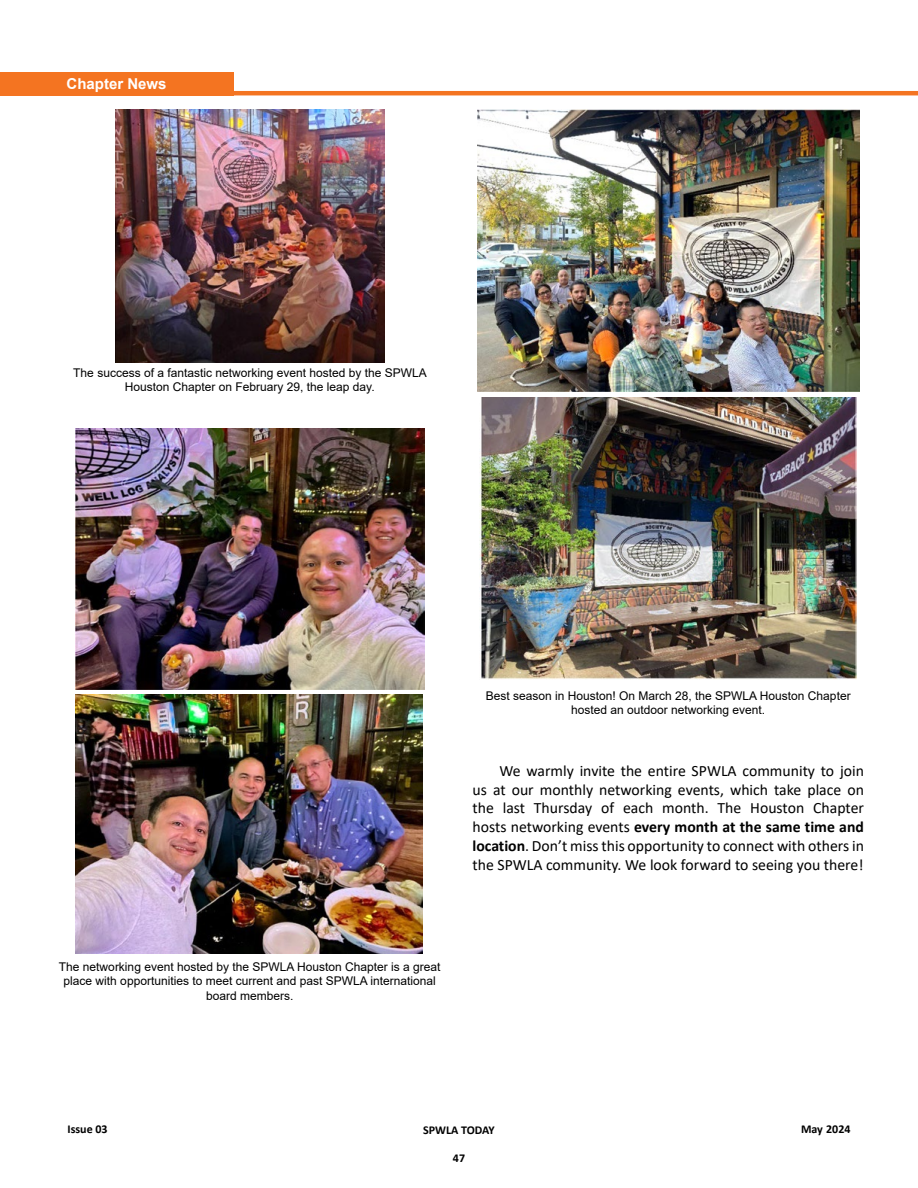
<style>
.page{position:relative;width:918px;height:1188px;background:#fff}
.page>*{position:absolute;margin:0;border:0;box-sizing:border-box;transform-origin:0 0}
.t1{font:15.75px/18.9px "Calibri";color:#000;text-align:justify}
.t2{font:700 15px "Arial";color:#fff}
.t3{font:12px/14.4px "Arial";color:#000;text-align:center}
.t4{font:700 12px "Calibri";color:#000}
.s1{font-weight:700}
</style>
<div class="page">
<hr style="left:0;top:91px;width:918px;height:4px;background:#f47421">
<div style="left:0;top:72px;width:233px;height:23px;background:#f47421"></div>
<img style="left:115px;top:110px;width:270px;height:253px">
<img style="left:75px;top:429px;width:349px;height:261px">
<img style="left:75px;top:694px;width:347px;height:259px">
<img style="left:477px;top:110px;width:382px;height:281px">
<img style="left:480px;top:398px;width:377px;height:281px">
<p class="t2" style="left:67px;top:73px;width:102px">Chapter News</p>
<p class="t3" style="left:73px;top:365px;width:355px">The success of a fantastic networking event hosted by the SPWLA<br>Houston Chapter on February 29, the leap day.</p>
<p class="t3" style="left:486px;top:688px;width:366px">Best season in Houston! On March 28, the SPWLA Houston Chapter hosted an outdoor networking event.</p>
<p class="t1" style="left:473px;top:761px;width:393px;text-indent:27px">We warmly invite the entire SPWLA community to join us at our monthly networking events, which take place on the last Thursday of each month. The Houston Chapter hosts networking events <span class="s1">every month at the same time and location</span>. Don’t miss this opportunity to connect with others in the SPWLA community. We look forward to seeing you there!</p>
<p class="t3" style="left:59px;top:960px;width:383px">The networking event hosted by the SPWLA Houston Chapter is a great place with opportunities to meet current and past SPWLA international board members.</p>
<p class="t4" style="left:68px;top:1121px;width:42px">Issue 03</p>
<p class="t4" style="left:423px;top:1121px;width:73px">SPWLA TODAY</p>
<p class="t4" style="left:801px;top:1121px;width:51px">May 2024</p>
<p class="t4" style="left:453px;top:1149px;width:14px">47</p>
</div>
